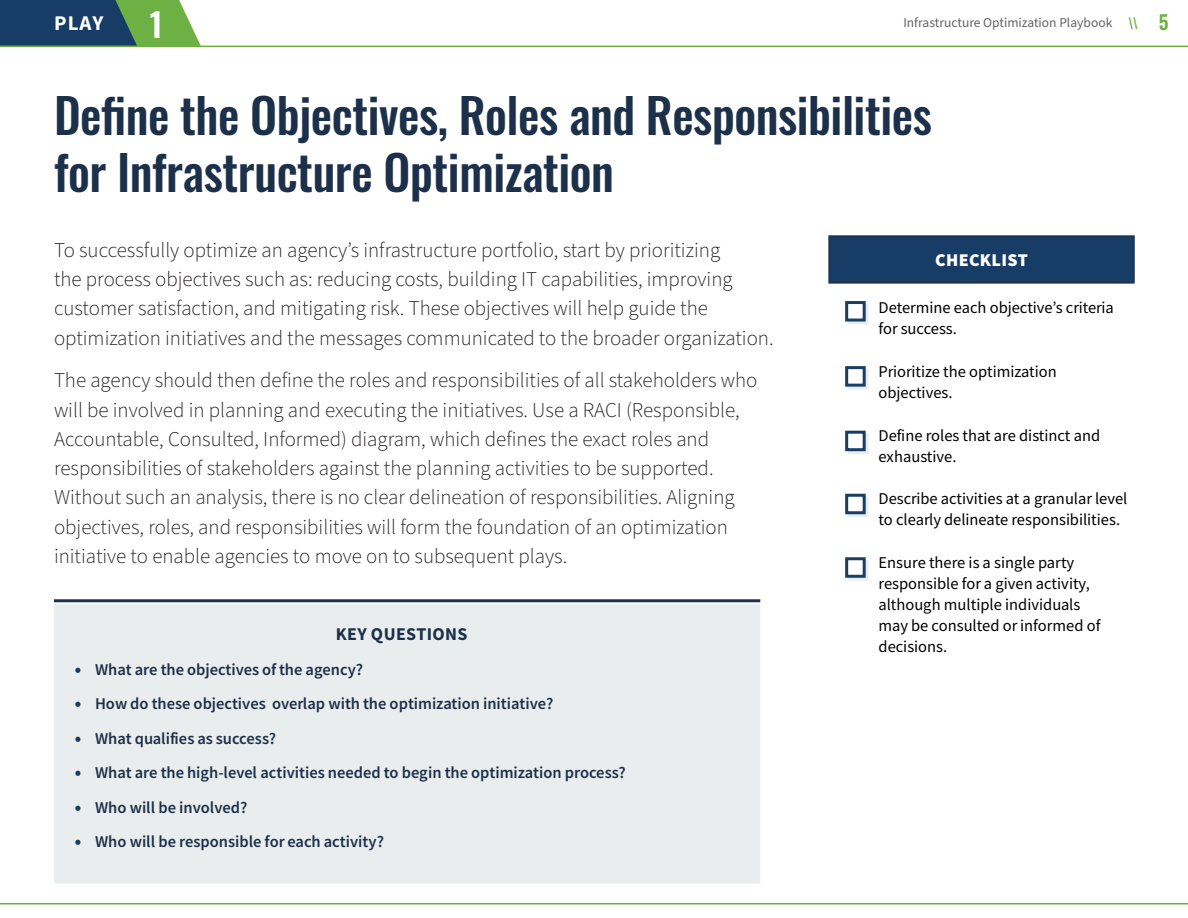
<style>
.page{position:relative;width:1188px;height:918px;background:#fff}
.page>*{position:absolute;margin:0;border:0;box-sizing:border-box;transform-origin:0 0}
.t1{font:48px/57px "Oswald";letter-spacing:-.01em;color:#1c304a}
.t2{font:600 33px "Oswald";color:#fff}
.body_text_main{font:300 21px/29.2px "Source Sans Pro";color:#231f20}
.t3{font:21px "Source Sans Variable";color:#fff}
.t4{font:600 19.5px "Oswald";color:#6db144}
.t5{font:18px "Source Sans Variable";letter-spacing:.06em;color:#1c304a}
.t6{font:900 18px "Source Sans Pro";letter-spacing:.02em;color:#fff}
.checklist_text{font:16.5px/21px "Source Sans Variable";letter-spacing:.02em;color:#000}
.t7{font:16.5px "Source Sans Variable";letter-spacing:.035em;color:#1c304a}
.t8{font:13.5px "Source Sans Pro";color:#646363}
.s1{font-weight:700;color:#6db144}
.s2{font-family:"Source Sans Pro";font-weight:900;font-size:18px;color:#173d66}
</style>
<div class="page">
<svg style="left:0;top:0;width:201px;height:46px;background:#3f6d63"></svg>
<hr style="left:0;top:46px;width:1188px;height:1px;background:#6db144">
<hr style="left:0;top:903px;width:1188px;height:1px;background:#6db144">
<div style="left:828px;top:235px;width:307px;height:49px;background:#173d66;border:2px solid #1c304a"></div>
<div style="left:848px;top:304px;width:20px;height:20px;background:#e9edee"></div>
<div style="left:845px;top:301px;width:21px;height:21px;background:#fff;border:3px solid #183d66"></div>
<div style="left:848px;top:369px;width:20px;height:21px;background:#e9edee"></div>
<div style="left:845px;top:366px;width:21px;height:21px;background:#fff;border:3px solid #183d66"></div>
<svg style="left:848px;top:434px;width:20px;height:20px"></svg>
<div style="left:845px;top:431px;width:21px;height:20px;background:#fff;border:3px solid #183d66"></div>
<svg style="left:848px;top:497px;width:20px;height:20px"></svg>
<div style="left:845px;top:494px;width:21px;height:20px;background:#fff;border:3px solid #183d66"></div>
<div style="left:848px;top:560px;width:20px;height:21px;background:#e9edee"></div>
<div style="left:845px;top:557px;width:21px;height:21px;background:#fff;border:3px solid #183d66"></div>
<div style="left:54px;top:604px;width:706px;height:279px;background:#e9edee"></div>
<hr style="left:54px;top:599px;width:706px;height:3px;background:#1c304a">
<p class="t2" style="left:150px;top:8px;width:14px">1</p>
<p class="t3" style="left:54px;top:10px;width:49px">PLAY</p>
<p class="t8" style="left:903px;top:14px;width:236px">Infrastructure Optimization Playbook <span class="s1">\\</span></p>
<p class="t4" style="left:1159px;top:12px;width:11px">5</p>
<p class="t1" style="left:54px;top:82px;width:880px">Define the Objectives, Roles and Responsibilities for Infrastructure Optimization</p>
<p class="body_text_main" style="left:54px;top:236px;width:721px">To successfully optimize an agency’s infrastructure portfolio, start by prioritizing<br>the process objectives such as: reducing costs, building IT capabilities, improving customer satisfaction, and mitigating risk. These objectives will help guide the optimization initiatives and the messages communicated to the broader organization.</p>
<p class="body_text_main" style="left:54px;top:366px;width:705px">The agency should then define the roles and responsibilities of all stakeholders who will be involved in planning and executing the initiatives. Use a RACI (Responsible, Accountable, Consulted, Informed) diagram, which defines the exact roles and responsibilities of stakeholders against the planning activities to be supported.<br>Without such an analysis, there is no clear delineation of responsibilities. Aligning objectives, roles, and responsibilities will form the foundation of an optimization initiative to enable agencies to move on to subsequent plays.</p>
<p class="t5" style="left:336px;top:623px;width:133px">KEY QUESTIONS</p>
<p class="t7" style="left:75px;top:659px;width:289px"><span class="s2">•</span> What are the objectives of the agency?</p>
<p class="t7" style="left:75px;top:694px;width:479px"><span class="s2">•</span> How do these objectives overlap with the optimization initiative?</p>
<p class="t7" style="left:75px;top:728px;width:202px"><span class="s2">•</span> What qualifies as success?</p>
<p class="t7" style="left:75px;top:763px;width:552px"><span class="s2">•</span> What are the high-level activities needed to begin the optimization process?</p>
<p class="t7" style="left:75px;top:797px;width:173px"><span class="s2">•</span> Who will be involved?</p>
<p class="t7" style="left:75px;top:832px;width:310px"><span class="s2">•</span> Who will be responsible for each activity?</p>
<p class="t6" style="left:935px;top:248px;width:94px">CHECKLIST</p>
<p class="checklist_text" style="left:879px;top:298px;width:237px">Determine each objective’s criteria for success.</p>
<p class="checklist_text" style="left:879px;top:361px;width:179px">Prioritize the optimization objectives.</p>
<p class="checklist_text" style="left:879px;top:425px;width:223px">Define roles that are distinct and exhaustive.</p>
<p class="checklist_text" style="left:879px;top:488px;width:250px">Describe activities at a granular level to clearly delineate responsibilities.</p>
<p class="checklist_text" style="left:879px;top:552px;width:223px">Ensure there is a single party responsible for a given activity, although multiple individuals may be consulted or informed of decisions.</p>
</div>
